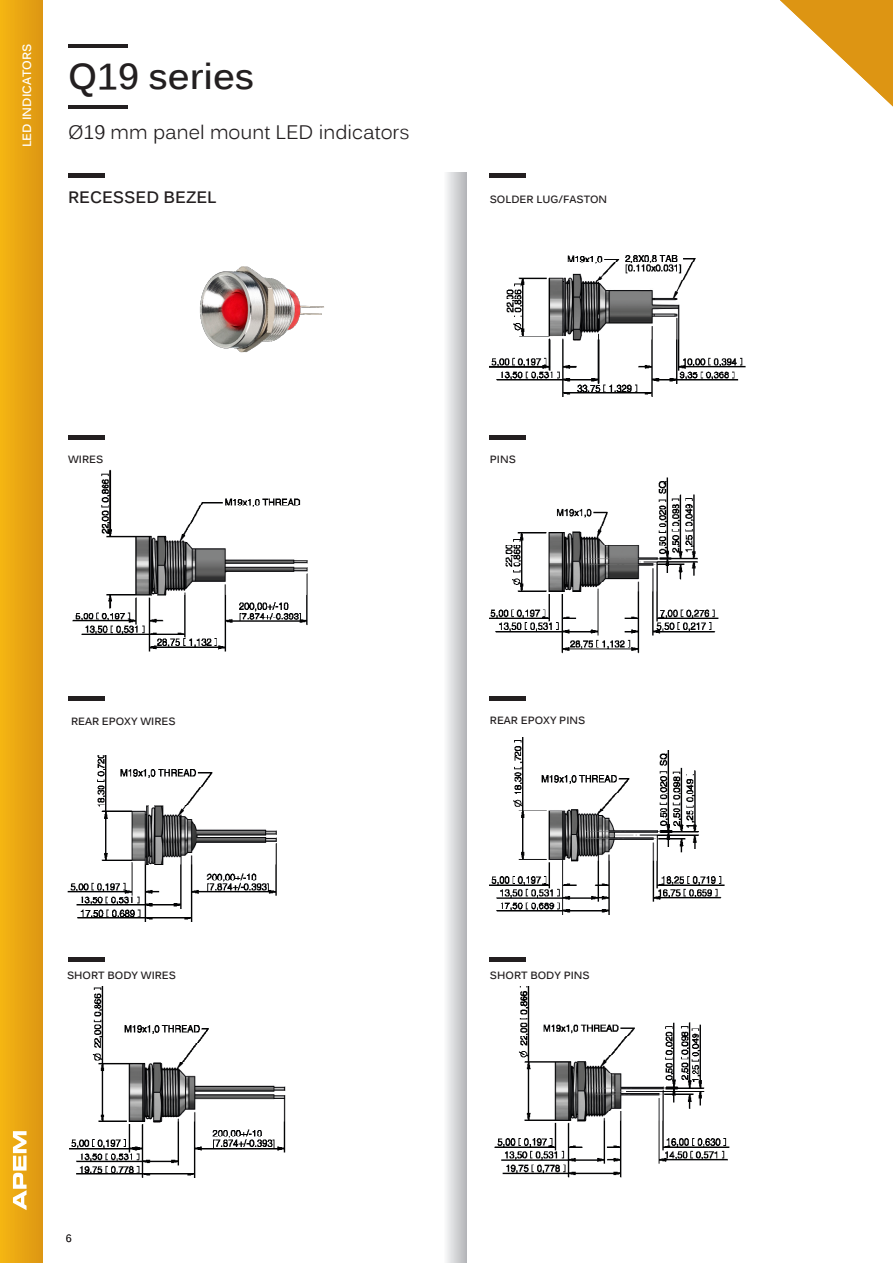
<style>
.page{position:relative;width:893px;height:1263px;background:#fff}
.page>*{position:absolute;margin:0;border:0;box-sizing:border-box;transform-origin:0 0}
.t1{font:700 36px "Kalinga";color:#231f20}
.t2{font:19.5px "Kalinga";color:#231f20}
.t3{font:700 16.5px "Kalinga";color:#231f20}
.t4{font:700 12px "Kalinga";color:#fff}
.t5{font:700 10.5px "Kalinga";color:#231f20}
.t6{font:10.5px "Kalinga";color:#231f20}
</style>
<div class="page">
<hr style="left:68px;top:174px;width:36px;height:4px;background:#231f20">
<hr style="left:490px;top:174px;width:36px;height:4px;background:#231f20">
<hr style="left:68px;top:435px;width:36px;height:4px;background:#231f20">
<hr style="left:490px;top:435px;width:36px;height:4px;background:#231f20">
<div style="left:68px;top:696px;width:36px;height:5px;background:#231f20"></div>
<div style="left:490px;top:696px;width:36px;height:5px;background:#231f20"></div>
<hr style="left:68px;top:958px;width:36px;height:4px;background:#231f20">
<hr style="left:490px;top:958px;width:36px;height:4px;background:#231f20">
<img style="left:490px;top:255px;width:256px;height:142px">
<img style="left:72px;top:469px;width:236px;height:183px">
<img style="left:67px;top:755px;width:210px;height:167px">
<img style="left:70px;top:987px;width:216px;height:191px">
<img style="left:490px;top:477px;width:229px;height:177px">
<img style="left:490px;top:737px;width:235px;height:178px">
<img style="left:494px;top:987px;width:236px;height:191px">
<svg style="left:446px;top:172px;width:20px;height:1091px"></svg>
<hr style="left:68px;top:105px;width:59px;height:3px;background:#231f20">
<hr style="left:68px;top:44px;width:59px;height:4px;background:#231f20">
<img style="left:200px;top:266px;width:124px;height:87px">
<div style="left:0;top:0;width:42px;height:1263px;background:linear-gradient(to right,#f5b513,#de9713)"></div>
<svg style="left:780px;top:0;width:113px;height:106px"></svg>
<svg style="left:13px;top:1131px;width:14px;height:79px"></svg>
<p class="t4" style="left:19px;top:147px;width:105px;rotate:-90deg">LED INDICATORS</p>
<p class="t1" style="left:68px;top:53px;width:188px">Q19 series</p>
<p class="t2" style="left:68px;top:120px;width:343px">Ø19 mm panel mount LED indicators</p>
<p class="t3" style="left:68px;top:186px;width:150px">RECESSED BEZEL</p>
<p class="t5" style="left:490px;top:192px;width:119px">SOLDER LUG/FASTON</p>
<p class="t5" style="left:68px;top:452px;width:37px">WIRES</p>
<p class="t5" style="left:490px;top:452px;width:28px">PINS</p>
<p class="t5" style="left:71px;top:714px;width:106px">REAR EPOXY WIRES</p>
<p class="t5" style="left:67px;top:969px;width:111px">SHORT BODY WIRES</p>
<p class="t5" style="left:490px;top:713px;width:97px">REAR EPOXY PINS</p>
<p class="t5" style="left:490px;top:969px;width:101px">SHORT BODY PINS</p>
<p class="t6" style="left:66px;top:1231px;width:7px">6</p>
</div>
